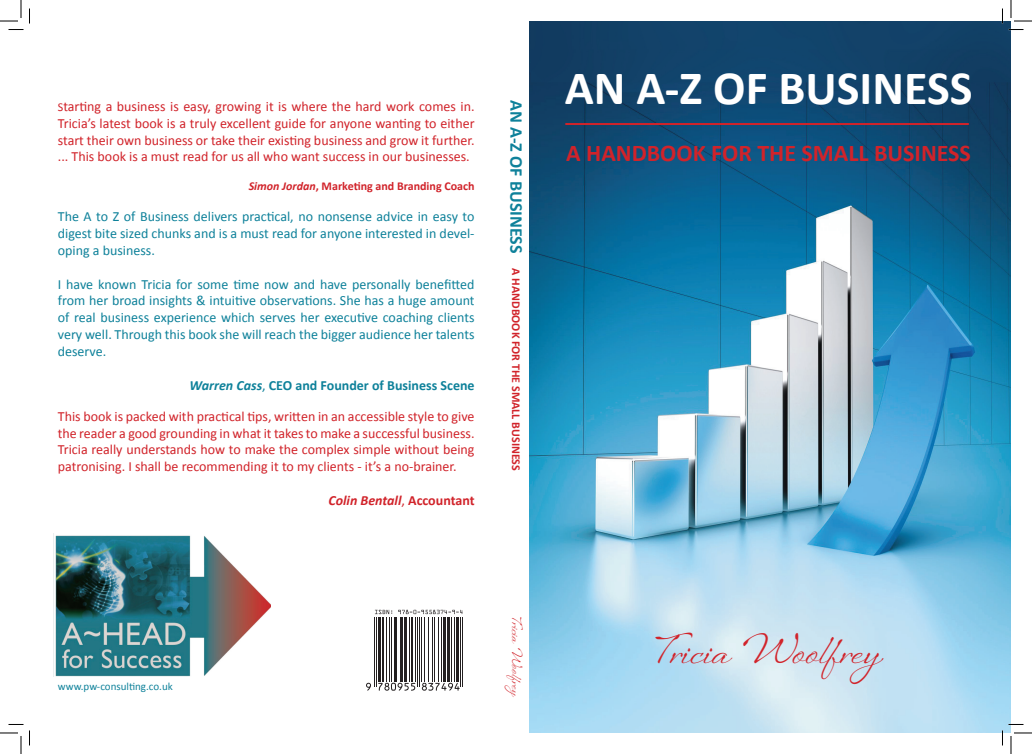
<style>
.page{position:relative;width:1032px;height:754px;background:#fff}
.page>*{position:absolute;margin:0;border:0;box-sizing:border-box;transform-origin:0 0}
.t1{font:700 48px "Calibri";color:#fff}
.t2{font:40px "Sheila";color:#d1232a}
.t3{font:700 24px "Calibri";color:#d1232a}
.t4{font:14px/16.8px "Calibri";color:#d1232a;text-align:justify}
.t5{font:14px/16.8px "Calibri";color:#0e819a;text-align:justify}
.t6{font:700 14px "Calibri";color:#0e819a}
.t7{font:italic 700 14px "Calibri";color:#d1232a}
.t8{font:14px "Sheila";color:#d1232a}
.t9{font:700 12px "Calibri";color:#d1232a}
.t10{font:11px "Calibri";color:#0e819a}
.s1{font-size:12px}
.s2{font-style:italic}
.s3{font-weight:400}
.s4{font-weight:400;font-style:normal}
.s5{font-style:normal}
.s6{font-size:18px;color:#0e819a}
</style>
<div class="page">
<img style="left:529px;top:21px;width:482px;height:711px">
<svg style="left:375px;top:609px;width:17px;height:5px"></svg>
<svg style="left:398px;top:609px;width:65px;height:5px"></svg>
<svg style="left:366px;top:682px;width:5px;height:8px"></svg>
<hr style="left:374px;top:616px;width:1px;height:70px;background:#231f20">
<hr style="left:376px;top:616px;width:1px;height:70px;background:#231f20">
<hr style="left:378px;top:616px;width:3px;height:65px;background:#231f20">
<hr style="left:382px;top:616px;width:2px;height:65px;background:#231f20">
<hr style="left:387px;top:616px;width:1px;height:65px;background:#231f20">
<hr style="left:389px;top:616px;width:1px;height:65px;background:#231f20">
<hr style="left:391px;top:616px;width:1px;height:65px;background:#231f20">
<hr style="left:394px;top:616px;width:3px;height:65px;background:#231f20">
<hr style="left:400px;top:616px;width:1px;height:65px;background:#231f20">
<hr style="left:401px;top:616px;width:2px;height:65px;background:#231f20">
<hr style="left:404px;top:616px;width:3px;height:65px;background:#231f20">
<hr style="left:409px;top:616px;width:1px;height:65px;background:#231f20">
<svg style="left:378px;top:682px;width:37px;height:8px"></svg>
<hr style="left:411px;top:616px;width:2px;height:65px;background:#231f20">
<hr style="left:415px;top:616px;width:1px;height:65px;background:#231f20">
<hr style="left:417px;top:616px;width:1px;height:70px;background:#231f20">
<hr style="left:419px;top:616px;width:1px;height:70px;background:#231f20">
<hr style="left:421px;top:616px;width:1px;height:65px;background:#231f20">
<hr style="left:424px;top:616px;width:1px;height:65px;background:#231f20">
<hr style="left:428px;top:616px;width:1px;height:65px;background:#231f20">
<hr style="left:432px;top:616px;width:1px;height:65px;background:#231f20">
<hr style="left:434px;top:616px;width:1px;height:65px;background:#231f20">
<hr style="left:438px;top:616px;width:1px;height:65px;background:#231f20">
<hr style="left:441px;top:616px;width:1px;height:65px;background:#231f20">
<hr style="left:443px;top:616px;width:2px;height:65px;background:#231f20">
<hr style="left:447px;top:616px;width:3px;height:65px;background:#231f20">
<hr style="left:451px;top:616px;width:1px;height:65px;background:#231f20">
<svg style="left:422px;top:682px;width:38px;height:8px"></svg>
<hr style="left:454px;top:616px;width:1px;height:65px;background:#231f20">
<hr style="left:456px;top:616px;width:2px;height:65px;background:#231f20">
<hr style="left:460px;top:616px;width:1px;height:70px;background:#231f20">
<hr style="left:462px;top:616px;width:1px;height:70px;background:#231f20">
<img style="left:53px;top:533px;width:218px;height:144px">
<hr style="left:565px;top:123px;width:404px;height:2px;background:#d1232a">
<svg style="left:0;top:0;width:30px;height:30px"></svg>
<svg style="left:0;top:724px;width:30px;height:29px"></svg>
<svg style="left:1002px;top:0;width:30px;height:30px"></svg>
<svg style="left:1002px;top:723px;width:30px;height:30px"></svg>
<p class="t4" style="left:58px;top:98px;width:418px"><span class="s1">S</span>tarting a business is easy, growing it is where the hard work comes in.<br>Tricia’s latest book is a truly excellent guide for anyone wanting to either start their own business or take their existing business and grow it further. ... This book is a must read for us all who want success in our businesses.</p>
<p class="t9" style="left:249px;top:178px;width:227px"><span class="s2">Simon Jordan</span>, Marketing and Branding Coach</p>
<p class="t5" style="left:58px;top:208px;width:418px">The A to Z of Business delivers practical, no nonsense advice in easy to digest bite sized chunks and is a must read for anyone interested in devel&shy;oping a business.</p>
<p class="t5" style="left:58px;top:275px;width:418px">I have known Tricia for some time now and have personally benefitted from her broad insights &amp; intuitive observations. She has a huge amount of real business experience which serves her executive coaching clients very well. Through this book she will reach the bigger audience her talents deserve.</p>
<p class="t6" style="left:190px;top:376px;width:286px"><span class="s2">Warren Cass</span><span class="s3">,</span> CEO and Founder of Business Scene</p>
<p class="t4" style="left:58px;top:407px;width:418px">This book is packed with practical tips, written in an accessible style to give the reader a good grounding in what it takes to make a successful business.<br>Tricia really understands how to make the complex simple without being patronising. I shall be recommending it to my clients - it’s a no-brainer.</p>
<p class="t7" style="left:328px;top:491px;width:148px">Colin Bentall<span class="s4">,</span> <span class="s5">Accountant</span></p>
<p class="t9" style="left:524px;top:100px;width:372px;rotate:90deg"><span class="s6">AN A-Z OF BUSINESS</span> A HANDBOOK FOR THE SMALL BUSINESS</p>
<h1 class="t1" style="left:565px;top:57px;width:409px">AN A-Z OF BUSINESS</h1>
<h3 class="t3" style="left:566px;top:138px;width:406px">A HANDBOOK FOR THE SMALL BUSINESS</h3>
<p class="t10" style="left:58px;top:679px;width:116px">www.pw-consulting.co.uk</p>
<p class="t8" style="left:525px;top:617px;width:87px;rotate:90deg">Tricia Woolfrey</p>
<h2 class="t2" style="left:656px;top:626px;width:227px">Tricia Woolfrey</h2>
</div>
